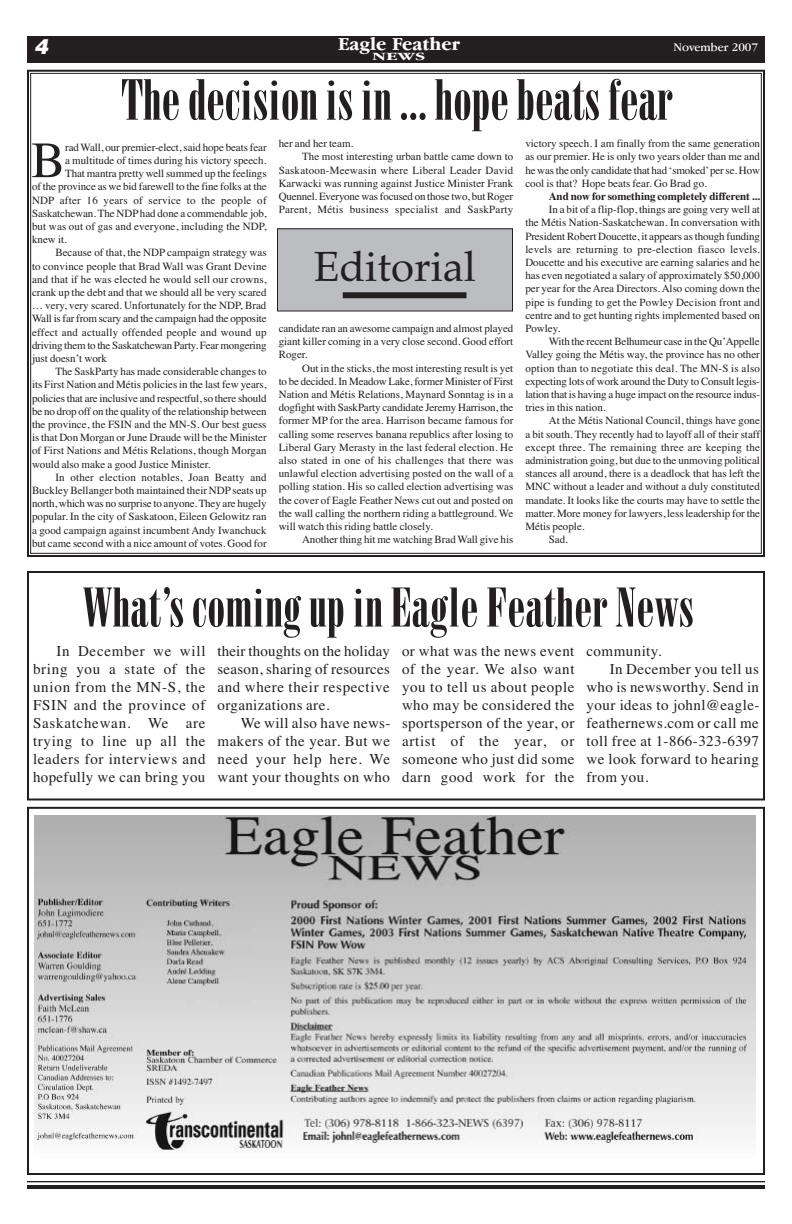
<style>
.page{position:relative;width:792px;height:1224px;background:#fff}
.page>*{position:absolute;margin:0;border:0;box-sizing:border-box;transform-origin:0 0}
.t1{font:56px "Bodoni Poster Compressed";color:#231f20}
.t2{font:54px "Bodoni Poster Compressed";letter-spacing:.005em;color:#231f20}
.t3{font:50.8px "Times";color:#231f20}
.t4{font:42px "Palatino";color:#231f20}
.t5{font:italic 900 21px "Helvetica";color:#fff}
.t6{font:700 19px "Garamond IT Cby BT";color:#fff}
.t7{font:15px/18px "Times";letter-spacing:.03em;color:#231f20;text-align:justify}
.t8{font:12px "Garamond IT Cby BT";color:#fff}
.t9{font:700 11.4px "Garamond IT Cby BT";color:#fff;scale:1.67 1}
.t10{font:11px/13.2px "Times";color:#231f20;text-align:justify}
.t11{font:11px "Times";letter-spacing:.02em;color:#231f20}
.t12{font:11px "Times";letter-spacing:-.02em;color:#231f20}
.t13{font:700 11px "Times";letter-spacing:-.005em;color:#231f20}
</style>
<div class="page">
<div style="left:27px;top:36px;width:738px;height:27px;background:#231f20"></div>
<hr style="left:27px;top:1181px;width:738px;height:1px;background:#231f20">
<hr style="left:27px;top:1185px;width:738px;height:4px;background:#231f20">
<div style="left:27px;top:70px;width:738px;height:487px;border:2px solid #231f20"></div>
<div style="left:278px;top:229px;width:235px;height:82px;background:#bcbdc0"></div>
<div style="left:277px;top:228px;width:236px;height:84px;border:1px solid #231f20"></div>
<div style="left:343px;top:292px;width:124px;height:6px;background:#231f20"></div>
<img style="left:34px;top:816px;width:721px;height:336px">
<div style="left:27px;top:807px;width:738px;height:368px;border:2px solid #231f20"></div>
<div style="left:27px;top:571px;width:738px;height:229px;border:2px solid #231f20"></div>
<h3 class="t5" style="left:34px;top:34px;width:16px">4</h3>
<h3 class="t6" style="left:338px;top:39px;width:123px">Eagle Feather</h3>
<p class="t9" style="left:372px;top:53px;width:33px">NEWS</p>
<p class="t8" style="left:673px;top:43px;width:86px">November 2007</p>
<h1 class="t1" style="left:121px;top:79px;width:553px">The decision is in ... hope beats fear</h1>
<h3 class="t3" style="left:31px;top:130px;width:35px">B</h3>
<p class="t10" style="left:65px;top:140px;width:203px">rad Wall, our premier-elect, said hope beats fear</p>
<p class="t10" style="left:65px;top:154px;width:203px">a multitude of times during his victory speech.</p>
<p class="t10" style="left:65px;top:167px;width:203px">That mantra pretty well summed up the feelings</p>
<p class="t10" style="left:32px;top:180px;width:236px">of the province as we bid farewell to the fine folks at the</p>
<p class="t11" style="left:32px;top:193px;width:236px">NDP after 16 years of service to the people of</p>
<p class="t10" style="left:32px;top:206px;width:236px">Saskatchewan. The NDP had done a commendable job,</p>
<p class="t10" style="left:32px;top:220px;width:236px">but was out of gas and everyone, including the NDP,</p>
<p class="t10" style="left:32px;top:233px;width:36px">knew it.</p>
<p class="t10" style="left:55px;top:246px;width:213px">Because of that, the NDP campaign strategy was</p>
<p class="t10" style="left:32px;top:259px;width:236px">to convince people that Brad Wall was Grant Devine</p>
<p class="t11" style="left:32px;top:273px;width:236px">and that if he was elected he would sell our crowns,</p>
<p class="t10" style="left:32px;top:286px;width:236px">crank up the debt and that we should all be very scared</p>
<p class="t10" style="left:32px;top:299px;width:236px">… very, very scared. Unfortunately for the NDP, Brad</p>
<p class="t10" style="left:32px;top:312px;width:236px">Wall is far from scary and the campaign had the opposite</p>
<p class="t11" style="left:32px;top:325px;width:236px">effect and actually offended people and wound up</p>
<p class="t12" style="left:32px;top:339px;width:236px">driving them to the Saskatchewan Party. Fear mongering</p>
<p class="t10" style="left:32px;top:352px;width:77px">just doesn’t work</p>
<p class="t10" style="left:55px;top:365px;width:213px">The SaskParty has made considerable changes to</p>
<p class="t10" style="left:32px;top:378px;width:236px">its First Nation and Métis policies in the last few years,</p>
<p class="t10" style="left:32px;top:391px;width:236px">policies that are inclusive and respectful, so there should</p>
<p class="t10" style="left:32px;top:404px;width:236px">be no drop off on the quality of the relationship between</p>
<p class="t10" style="left:32px;top:418px;width:236px">the province, the FSIN and the MN-S. Our best guess</p>
<p class="t10" style="left:32px;top:431px;width:236px">is that Don Morgan or June Draude will be the Minister</p>
<p class="t10" style="left:32px;top:444px;width:236px">of First Nations and Métis Relations, though Morgan</p>
<p class="t10" style="left:32px;top:457px;width:180px">would also make a good Justice Minister.</p>
<p class="t11" style="left:55px;top:471px;width:213px">In other election notables, Joan Beatty and</p>
<p class="t10" style="left:32px;top:484px;width:236px">Buckley Bellanger both maintained their NDP seats up</p>
<p class="t10" style="left:32px;top:497px;width:236px">north, which was no surprise to anyone. They are hugely</p>
<p class="t10" style="left:32px;top:510px;width:236px">popular. In the city of Saskatoon, Eileen Gelowitz ran</p>
<p class="t10" style="left:32px;top:523px;width:236px">a good campaign against incumbent Andy Iwanchuck</p>
<p class="t10" style="left:32px;top:536px;width:236px">but came second with a nice amount of votes. Good for</p>
<p class="t10" style="left:279px;top:137px;width:76px">her and her team.</p>
<p class="t10" style="left:302px;top:150px;width:213px">The most interesting urban battle came down to</p>
<p class="t11" style="left:279px;top:163px;width:236px">Saskatoon-Meewasin where Liberal Leader David</p>
<p class="t10" style="left:279px;top:176px;width:236px">Karwacki was running against Justice Minister Frank</p>
<p class="t12" style="left:279px;top:190px;width:236px">Quennel. Everyone was focused on those two, but Roger</p>
<p class="t11" style="left:279px;top:203px;width:236px">Parent, Métis business specialist and SaskParty</p>
<h3 class="t4" style="left:314px;top:242px;width:164px">Editorial</h3>
<p class="t10" style="left:279px;top:322px;width:236px">candidate ran an awesome campaign and almost played giant killer coming in a very close second. Good effort Roger.</p>
<p class="t10" style="left:279px;top:361px;width:236px;text-indent:23px">Out in the sticks, the most interesting result is yet to be decided. In Meadow Lake, former Minister of First Nation and Métis Relations, Maynard Sonntag is in a dogfight with SaskParty candidate Jeremy Harrison, the former MP for the area. Harrison became famous for calling some reserves banana republics after losing to Liberal Gary Merasty in the last federal election. He also stated in one of his challenges that there was unlawful election advertising posted on the wall of a polling station. His so called election advertising was the cover of Eagle Feather News cut out and posted on the wall calling the northern riding a battleground. We will watch this riding battle closely.</p>
<p class="t10" style="left:302px;top:533px;width:213px">Another thing hit me watching Brad Wall give his</p>
<p class="t10" style="left:525px;top:137px;width:236px">victory speech. I am finally from the same generation as our premier. He is only two years older than me and he was the only candidate that had ‘smoked’per se. How cool is that? Hope beats fear. Go Brad go.</p>
<p class="t13" style="left:549px;top:190px;width:213px">And now for something completely different ...</p>
<p class="t10" style="left:525px;top:203px;width:236px;text-indent:23px">In a bit of a flip-flop, things are going very well at the Métis Nation-Saskatchewan. In conversation with President Robert Doucette, it appears as though funding levels are returning to pre-election fiasco levels.<br>Doucette and his executive are earning salaries and he has even negotiated a salary of approximately $50,000 per year for the Area Directors. Also coming down the pipe is funding to get the Powley Decision front and centre and to get hunting rights implemented based on Powley.</p>
<p class="t10" style="left:525px;top:335px;width:236px;text-indent:23px">With the recent Belhumeur case in the Qu’Appelle Valley going the Métis way, the province has no other option than to negotiate this deal. The MN-S is also expecting lots of work around the Duty to Consult legis&shy;lation that is having a huge impact on the resource indus&shy;tries in this nation.</p>
<p class="t10" style="left:549px;top:414px;width:213px">At the Métis National Council, things have gone</p>
<p class="t10" style="left:525px;top:427px;width:236px">a bit south. They recently had to layoff all of their staff</p>
<p class="t11" style="left:525px;top:441px;width:236px">except three. The remaining three are keeping the</p>
<p class="t10" style="left:525px;top:454px;width:236px">administration going, but due to the unmoving political</p>
<p class="t10" style="left:525px;top:467px;width:236px">stances all around, there is a deadlock that has left the</p>
<p class="t10" style="left:525px;top:480px;width:236px">MNC without a leader and without a duly constituted</p>
<p class="t10" style="left:525px;top:493px;width:236px">mandate. It looks like the courts may have to settle the</p>
<p class="t10" style="left:525px;top:506px;width:236px">matter. More money for lawyers, less leadership for the</p>
<p class="t10" style="left:525px;top:520px;width:61px">Métis people.</p>
<p class="t10" style="left:549px;top:533px;width:21px">Sad.</p>
<h2 class="t2" style="left:82px;top:587px;width:613px">What’s coming up in Eagle Feather News</h2>
<h3 class="t7" style="left:33px;top:642px;width:174px;text-indent:23px">In December we will bring you a state of the union from the MN-S, the FSIN and the province of Saskatchewan. We are trying to line up all the leaders for interviews and hopefully we can bring you</h3>
<h3 class="t7" style="left:218px;top:642px;width:174px">their thoughts on the holiday season, sharing of resources and where their respective organizations are.</h3>
<h3 class="t7" style="left:218px;top:714px;width:174px;text-indent:23px">We will also have news&shy;makers of the year. But we need your help here. We want your thoughts on who</h3>
<h3 class="t7" style="left:402px;top:642px;width:174px">or what was the news event of the year. We also want you to tell us about people who may be considered the sportsperson of the year, or artist of the year, or someone who just did some darn good work for the</h3>
<h3 class="t7" style="left:586px;top:642px;width:77px">community.</h3>
<h3 class="t7" style="left:610px;top:660px;width:151px">In December you tell us</h3>
<h3 class="t7" style="left:586px;top:678px;width:174px">who is newsworthy. Send in</h3>
<h3 class="t7" style="left:586px;top:696px;width:174px">your ideas to johnl@eagle-</h3>
<h3 class="t7" style="left:586px;top:714px;width:174px">feathernews.com or call me</h3>
<h3 class="t7" style="left:586px;top:732px;width:174px">toll free at 1-866-323-6397</h3>
<h3 class="t7" style="left:586px;top:750px;width:174px">we look forward to hearing</h3>
<h3 class="t7" style="left:586px;top:768px;width:64px">from you.</h3>
</div>
